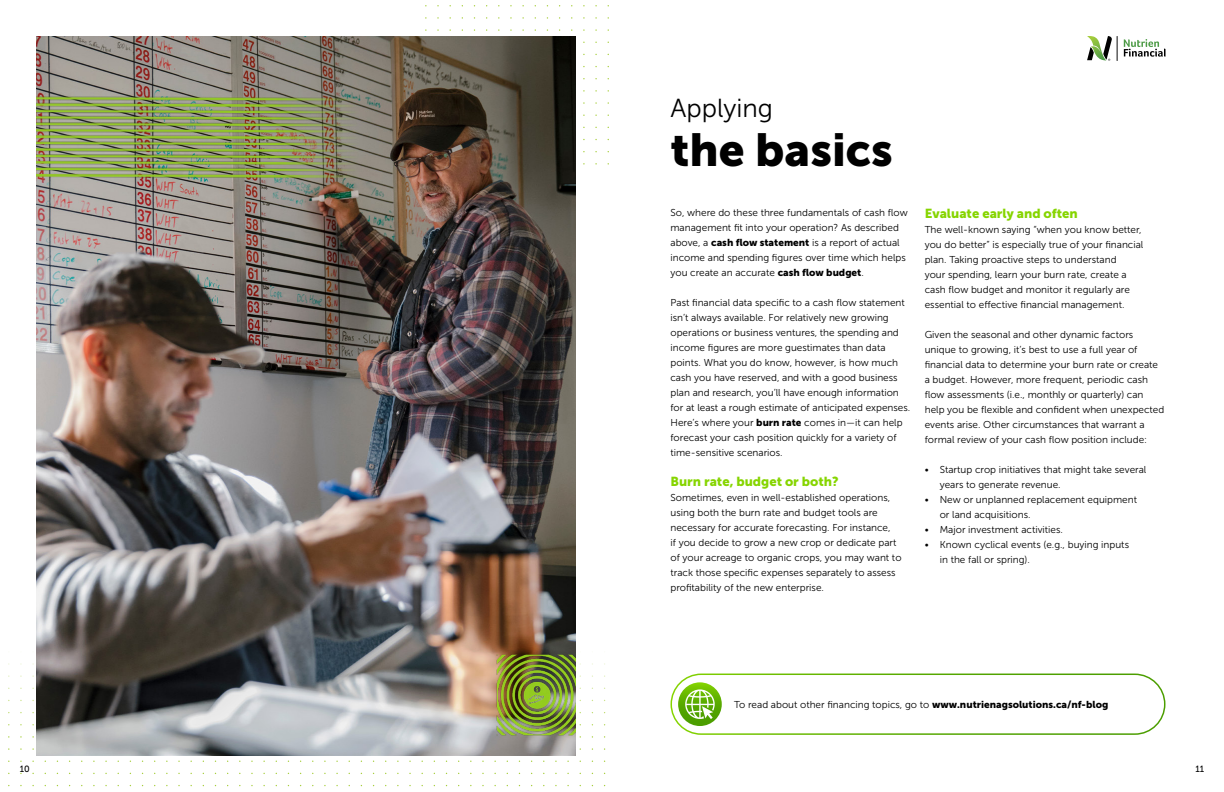
<style>
.page{position:relative;width:1224px;height:792px;background:#fff}
.page>*{position:absolute;margin:0;border:0;box-sizing:border-box;transform-origin:0 0}
.t1{font:46px "Museo Sans 900";color:#000}
.t2{font:26px "Museo Sans 300";color:#000}
.t3{font:13px "Museo Sans 900";color:#86d500}
.t4{font:10px/15px "Museo Sans 300";color:#000}
.t5{font:9px "Museo Sans 500";color:#000}
.s1{font-family:"Museo Sans 900"}
</style>
<div class="page">
<img style="left:36px;top:36px;width:540px;height:720px">
<img style="left:36px;top:36px;width:408px;height:158px">
<img style="left:446px;top:643px;width:130px;height:113px">
<div style="left:670px;top:674px;width:495px;height:61px;border:2px solid #fff;border-radius:30px"></div>
<svg style="left:678px;top:682px;width:44px;height:44px"></svg>
<svg style="left:685px;top:689px;width:30px;height:30px"></svg>
<svg style="left:1087px;top:36px;width:31px;height:25px"></svg>
<svg style="left:1124px;top:39px;width:42px;height:18px"></svg>
<h2 class="t2" style="left:670px;top:94px;width:104px">Applying</h2>
<h1 class="t1" style="left:670px;top:124px;width:224px">the basics</h1>
<p class="t4" style="left:670px;top:205px;width:239px">So, where do these three fundamentals of cash flow management fit into your operation? As described above, a <span class="s1">cash flow statement</span> is a report of actual income and spending figures over time which helps you create an accurate <span class="s1">cash flow budget</span>.</p>
<p class="t4" style="left:670px;top:295px;width:241px">Past financial data specific to a cash flow statement isn’t always available. For relatively new growing operations or business ventures, the spending and income figures are more guestimates than data points. What you do know, however, is how much cash you have reserved, and with a good business plan and research, you’ll have enough information for at least a rough estimate of anticipated expenses.<br>Here’s where your <span class="s1">burn rate</span> comes in—it can help forecast your cash position quickly for a variety of time-sensitive scenarios.</p>
<h3 class="t3" style="left:670px;top:474px;width:170px">Burn rate, budget or both?</h3>
<p class="t4" style="left:670px;top:490px;width:233px">Sometimes, even in well-established operations, using both the burn rate and budget tools are necessary for accurate forecasting. For instance,<br>if you decide to grow a new crop or dedicate part of your acreage to organic crops, you may want to track those specific expenses separately to assess profitability of the new enterprise.</p>
<h3 class="t3" style="left:925px;top:206px;width:155px">Evaluate early and often</h3>
<p class="t4" style="left:925px;top:222px;width:220px">The well-known saying “when you know better, you do better” is especially true of your financial plan. Taking proactive steps to understand<br>your spending, learn your burn rate, create a cash flow budget and monitor it regularly are essential to effective financial management.</p>
<p class="t4" style="left:925px;top:327px;width:241px">Given the seasonal and other dynamic factors unique to growing, it’s best to use a full year of financial data to determine your burn rate or create a budget. However, more frequent, periodic cash flow assessments (i.e., monthly or quarterly) can help you be flexible and confident when unexpected events arise. Other circumstances that warrant a formal review of your cash flow position include:</p>
<p class="t4" style="left:940px;top:462px;width:208px;text-indent:-15px">• Startup crop initiatives that might take several years to generate revenue.</p>
<p class="t4" style="left:940px;top:492px;width:199px;text-indent:-15px">• New or unplanned replacement equipment or land acquisitions.</p>
<p class="t4" style="left:925px;top:522px;width:140px">• Major investment activities.</p>
<p class="t4" style="left:940px;top:537px;width:191px;text-indent:-15px">• Known cyclical events (e.g., buying inputs in the fall or spring).</p>
<p class="t4" style="left:734px;top:697px;width:376px">To read about other financing topics, go to <span class="s1">www.nutrienagsolutions.ca/nf-blog</span></p>
<p class="t5" style="left:20px;top:764px;width:11px">10</p>
<p class="t5" style="left:1196px;top:764px;width:10px">11</p>
</div>
